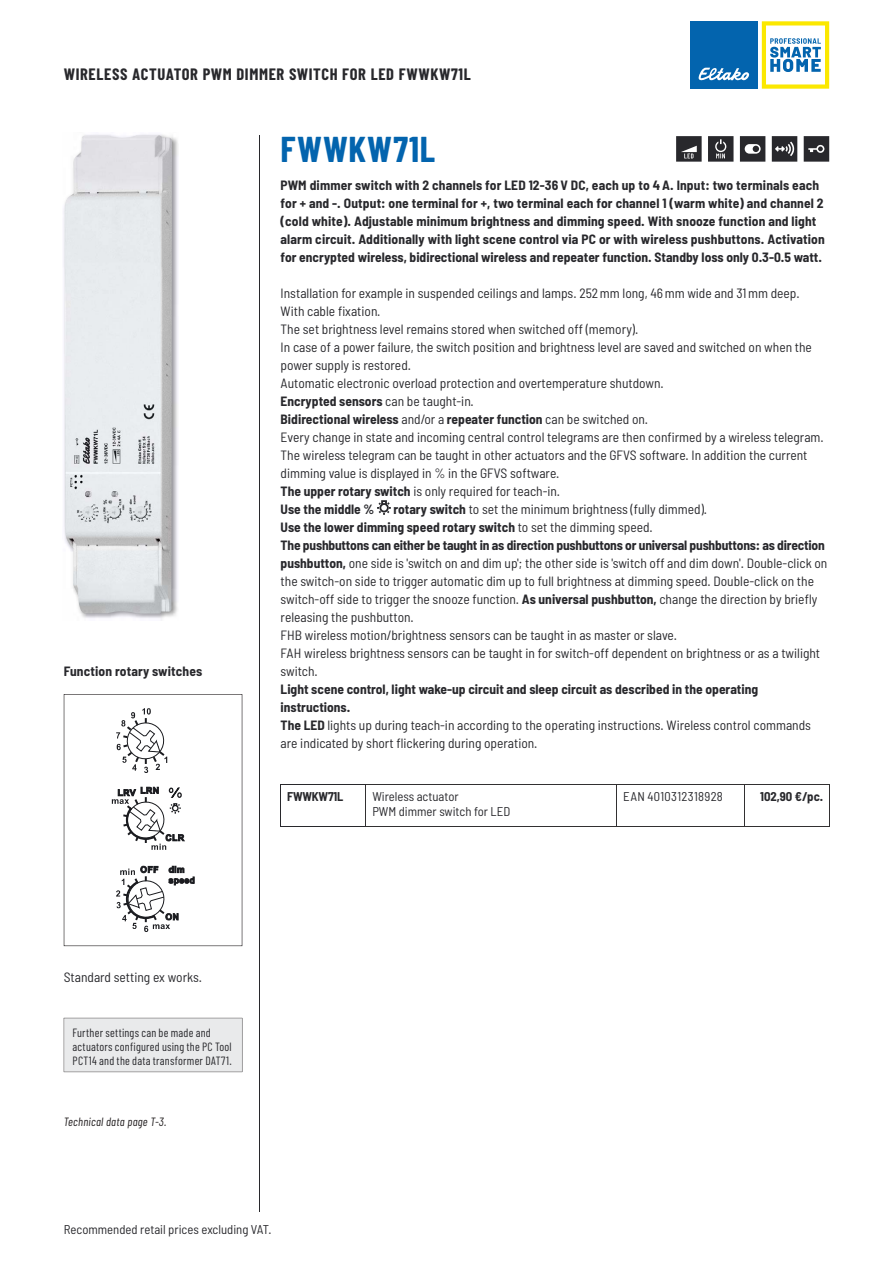
<style>
.page{position:relative;width:893px;height:1263px;background:#fff}
.page>*{position:absolute;margin:0;border:0;box-sizing:border-box;transform-origin:0 0}
.t1{font:700 36px "Barlow Condensed";letter-spacing:.035em;color:#0364ae}
.t2{font:700 16.5px "Barlow Condensed";letter-spacing:.04em;color:#28282c}
.t3{font:semi-condensed 13.5px/18px "Barlow";color:#28282c}
.t4{font:700 semi-condensed 13.5px/18px "Barlow";letter-spacing:.01em;color:#28282c}
.t5{font:semi-condensed 12.75px/15px "Barlow";color:#28282c}
.t6{font:700 semi-condensed 12.75px "Barlow";letter-spacing:-.015em;color:#28282c}
.t7{font:semi-condensed 12.75px "Barlow";letter-spacing:.03em;color:#28282c}
.t8{font:12px/14.4px "Barlow Condensed";letter-spacing:.02em;color:#28282c}
.t9{font:italic 12px "Barlow Condensed";letter-spacing:.02em;color:#231f20}
.s1{font-weight:700}
</style>
<div class="page">
<hr style="left:259px;top:136px;width:1px;height:1076px;background:#28282c">
<svg style="left:762px;top:21px;width:67px;height:68px"></svg>
<div style="left:690px;top:21px;width:67px;height:68px;background:#0364ae"></div>
<svg style="left:698px;top:68px;width:51px;height:13px"></svg>
<svg style="left:377px;top:500px;width:14px;height:15px"></svg>
<hr style="left:281px;top:784px;width:85px;height:1px;background:#28282c">
<hr style="left:281px;top:785px;width:1px;height:42px;background:#28282c">
<hr style="left:281px;top:827px;width:85px;height:1px;background:#28282c">
<hr style="left:744px;top:784px;width:86px;height:1px;background:#323031">
<hr style="left:829px;top:785px;width:1px;height:42px;background:#323031">
<hr style="left:366px;top:827px;width:464px;height:1px;background:#323031">
<hr style="left:366px;top:784px;width:251px;height:1px;background:#323031">
<hr style="left:366px;top:785px;width:1px;height:42px;background:#323031">
<hr style="left:617px;top:784px;width:127px;height:1px;background:#323031">
<hr style="left:616px;top:785px;width:1px;height:42px;background:#323031">
<hr style="left:744px;top:785px;width:1px;height:42px;background:#323031">
<img style="left:63px;top:134px;width:115px;height:485px">
<img style="left:64px;top:135px;width:108px;height:479px">
<svg style="left:64px;top:694px;width:178px;height:252px"></svg>
<div style="left:64px;top:1018px;width:178px;height:54px;background:#e9eaeb"></div>
<svg style="left:772px;top:136px;width:25px;height:26px"></svg>
<svg style="left:804px;top:136px;width:25px;height:26px"></svg>
<svg style="left:708px;top:136px;width:25px;height:26px"></svg>
<svg style="left:676px;top:136px;width:26px;height:26px"></svg>
<div style="left:682px;top:139px;width:14px;height:6px;background:#28282c"></div>
<svg style="left:740px;top:136px;width:25px;height:26px"></svg>
<p class="t2" style="left:64px;top:65px;width:408px">WIRELESS ACTUATOR PWM DIMMER SWITCH FOR LED FWWKW71L</p>
<p class="t4" style="left:64px;top:664px;width:140px">Function rotary switches</p>
<h1 class="t1" style="left:281px;top:128px;width:156px">FWWKW71L</h1>
<p class="t4" style="left:281px;top:178px;width:546px">PWM dimmer switch with 2 channels for LED 12-36 V DC, each up to 4 A. Input: two terminals each for + and -. Output: one terminal for +, two terminal each for channel 1 (warm white) and channel 2 (cold white). Adjustable minimum brightness and dimming speed. With snooze function and light alarm circuit. Additionally with light scene control via PC or with wireless pushbuttons. Activation for encrypted wireless, bidirectional wireless and repeater function. Standby loss only 0.3-0.5 watt.</p>
<p class="t3" style="left:281px;top:286px;width:545px">Installation for example in suspended ceilings and lamps. 252 mm long, 46 mm wide and 31 mm deep.<br>With cable fixation.<br>The set brightness level remains stored when switched off (memory).<br>In case of a power failure, the switch position and brightness level are saved and switched on when the power supply is restored.<br>Automatic electronic overload protection and overtemperature shutdown.<br><span class="s1">Encrypted sensors</span> can be taught-in.<br><span class="s1">Bidirectional wireless</span> and/or a <span class="s1">repeater function</span> can be switched on.<br>Every change in state and incoming central control telegrams are then confirmed by a wireless telegram.<br>The wireless telegram can be taught in other actuators and the GFVS software. In addition the current dimming value is displayed in % in the GFVS software.<br><span class="s1">The upper rotary switch</span> is only required for teach-in.<br><span class="s1">Use the middle %</span></p>
<p class="t3" style="left:281px;top:502px;width:548px;text-indent:113px"><span class="s1">rotary switch</span> to set the minimum brightness (fully dimmed).<br><span class="s1">Use the lower dimming speed rotary switch</span> to set the dimming speed.<br><span class="s1">The pushbuttons can either be taught in as direction pushbuttons or universal pushbuttons: as direction pushbutton,</span> one side is 'switch on and dim up'; the other side is 'switch off and dim down'. Double-click on the switch-on side to trigger automatic dim up to full brightness at dimming speed. Double-click on the switch-off side to trigger the snooze function. <span class="s1">As universal pushbutton,</span> change the direction by briefly releasing the pushbutton.<br>FHB wireless motion/brightness sensors can be taught in as master or slave.<br>FAH wireless brightness sensors can be taught in for switch-off dependent on brightness or as a twilight switch.</p>
<p class="t3" style="left:281px;top:682px;width:532px"><span class="s1">Light scene control, light wake-up circuit and sleep circuit as described in the operating instructions.<br>The LED</span> lights up during teach-in according to the operating instructions. Wireless control commands are indicated by short flickering during operation.</p>
<p class="t6" style="left:287px;top:793px;width:57px">FWWKW71L</p>
<p class="t5" style="left:372px;top:791px;width:139px">Wireless actuator<br>PWM dimmer switch for LED</p>
<p class="t7" style="left:623px;top:792px;width:101px">EAN 4010312318928</p>
<p class="t6" style="left:760px;top:793px;width:65px">102,90 €/pc.</p>
<p class="t3" style="left:64px;top:970px;width:140px">Standard setting ex works.</p>
<p class="t8" style="left:73px;top:1026px;width:161px">Further settings can be made and actuators configured using the PC Tool<br>PCT14 and the data transformer DAT71.</p>
<p class="t9" style="left:64px;top:1118px;width:104px">Technical data page T-3.</p>
<p class="t5" style="left:64px;top:1224px;width:209px">Recommended retail prices excluding VAT.</p>
</div>
